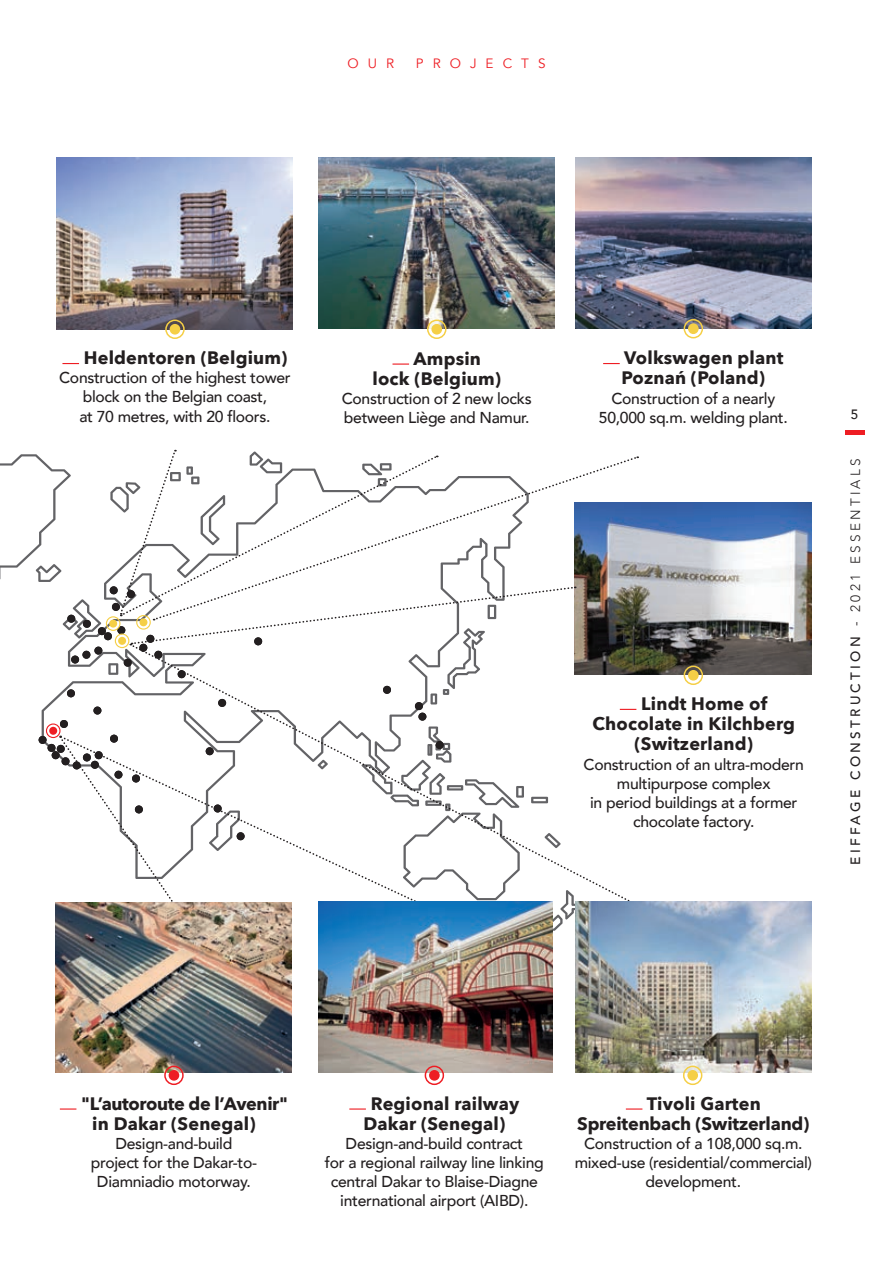
<style>
.page{position:relative;width:893px;height:1276px;background:#fff}
.page>*{position:absolute;margin:0;border:0;box-sizing:border-box;transform-origin:0 0}
.t1{font:700 18px/20.2px "Avenir Next";letter-spacing:.01em;color:#231f20}
.t2{font:700 18px/20.2px "Avenir Next";letter-spacing:-.02em;color:#231f20}
.t3{font:700 18px/20.2px "Avenir Next";letter-spacing:-.01em;color:#231f20}
.t4{font:500 15.75px/19.1px "Avenir";letter-spacing:-.02em;color:#231f20;text-align:center}
.t5{font:500 13.5px "Avenir";letter-spacing:.24em;color:#231f20}
.t6{font:13.5px "Avenir";letter-spacing:.67em;color:#ee1d23}
.s1{font-weight:300}
</style>
<div class="page">
<svg style="left:552px;top:912px;width:24px;height:35px"></svg>
<svg style="left:0;top:454px;width:51px;height:128px"></svg>
<svg style="left:42px;top:468px;width:66px;height:292px"></svg>
<svg style="left:626px;top:1108px;width:16px;height:1px"></svg>
<svg style="left:62px;top:363px;width:17px;height:1px"></svg>
<svg style="left:392px;top:363px;width:17px;height:2px"></svg>
<img style="left:576px;top:158px;width:235px;height:171px">
<img style="left:318px;top:158px;width:236px;height:171px">
<img style="left:57px;top:158px;width:236px;height:171px">
<svg style="left:603px;top:363px;width:17px;height:1px"></svg>
<svg style="left:60px;top:1108px;width:16px;height:1px"></svg>
<svg style="left:349px;top:1108px;width:17px;height:1px"></svg>
<img style="left:576px;top:503px;width:236px;height:171px">
<img style="left:576px;top:456px;width:62px;height:164px">
<svg style="left:59px;top:735px;width:72px;height:107px"></svg>
<div style="left:95px;top:751px;width:8px;height:8px;background:#231f20;border-radius:50%"></div>
<div style="left:73px;top:761px;width:8px;height:8px;background:#231f20;border-radius:50%"></div>
<div style="left:62px;top:757px;width:8px;height:8px;background:#231f20;border-radius:50%"></div>
<div style="left:57px;top:745px;width:8px;height:8px;background:#231f20;border-radius:50%"></div>
<div style="left:60px;top:720px;width:8px;height:8px;background:#231f20;border-radius:50%"></div>
<div style="left:67px;top:689px;width:8px;height:8px;background:#231f20;border-radius:50%"></div>
<div style="left:71px;top:655px;width:8px;height:8px;background:#231f20;border-radius:50%"></div>
<div style="left:82px;top:651px;width:8px;height:8px;background:#231f20;border-radius:50%"></div>
<div style="left:93px;top:706px;width:8px;height:8px;background:#231f20;border-radius:50%"></div>
<div style="left:39px;top:736px;width:8px;height:8px;background:#231f20;border-radius:50%"></div>
<div style="left:91px;top:761px;width:8px;height:8px;background:#231f20;border-radius:50%"></div>
<div style="left:110px;top:734px;width:8px;height:8px;background:#231f20;border-radius:50%"></div>
<div style="left:83px;top:753px;width:8px;height:8px;background:#231f20;border-radius:50%"></div>
<div style="left:48px;top:744px;width:8px;height:8px;background:#231f20;border-radius:50%"></div>
<div style="left:52px;top:751px;width:8px;height:8px;background:#231f20;border-radius:50%"></div>
<div style="left:114px;top:770px;width:8px;height:8px;background:#231f20;border-radius:50%"></div>
<div style="left:104px;top:632px;width:8px;height:8px;background:#231f20;border-radius:50%"></div>
<div style="left:98px;top:627px;width:8px;height:8px;background:#231f20;border-radius:50%"></div>
<div style="left:94px;top:646px;width:8px;height:8px;background:#231f20;border-radius:50%"></div>
<div style="left:67px;top:615px;width:8px;height:8px;background:#231f20;border-radius:50%"></div>
<div style="left:83px;top:620px;width:8px;height:8px;background:#231f20;border-radius:50%"></div>
<svg style="left:131px;top:644px;width:518px;height:268px"></svg>
<svg style="left:108px;top:450px;width:468px;height:252px"></svg>
<div style="left:136px;top:615px;width:15px;height:14px;border:1px solid #f5cf46;border-radius:50%"></div>
<div style="left:139px;top:618px;width:8px;height:8px;background:#f5cf46;border-radius:50%"></div>
<div style="left:106px;top:616px;width:14px;height:15px;border:1px solid #f5cf46;border-radius:50%"></div>
<div style="left:109px;top:619px;width:8px;height:8px;background:#f5cf46;border-radius:50%"></div>
<div style="left:115px;top:633px;width:14px;height:15px;border:1px solid #f5cf46;border-radius:50%"></div>
<div style="left:118px;top:637px;width:8px;height:8px;background:#f5cf46;border-radius:50%"></div>
<div style="left:46px;top:723px;width:15px;height:15px;border:1px solid #ee1d23;border-radius:50%"></div>
<div style="left:49px;top:727px;width:8px;height:8px;background:#ee1d23;border-radius:50%"></div>
<div style="left:165px;top:319px;width:20px;height:20px;border:1px solid #f5cf46;border-radius:50%"></div>
<div style="left:170px;top:324px;width:10px;height:10px;background:#f5cf46;border-radius:50%"></div>
<div style="left:427px;top:319px;width:19px;height:20px;border:1px solid #f5cf46;border-radius:50%"></div>
<div style="left:431px;top:324px;width:11px;height:10px;background:#f5cf46;border-radius:50%"></div>
<div style="left:684px;top:319px;width:19px;height:19px;border:1px solid #f5cf46;border-radius:50%"></div>
<div style="left:688px;top:323px;width:11px;height:11px;background:#f5cf46;border-radius:50%"></div>
<div style="left:684px;top:665px;width:19px;height:20px;border:1px solid #f5cf46;border-radius:50%"></div>
<div style="left:688px;top:670px;width:11px;height:10px;background:#f5cf46;border-radius:50%"></div>
<img style="left:576px;top:902px;width:235px;height:170px">
<img style="left:56px;top:902px;width:236px;height:170px">
<img style="left:318px;top:902px;width:234px;height:170px">
<div style="left:164px;top:1065px;width:20px;height:20px;border:1px solid #ee1d23;border-radius:50%"></div>
<div style="left:169px;top:1070px;width:10px;height:10px;background:#ee1d23;border-radius:50%"></div>
<div style="left:425px;top:1065px;width:19px;height:20px;border:1px solid #ee1d23;border-radius:50%"></div>
<div style="left:429px;top:1070px;width:11px;height:10px;background:#ee1d23;border-radius:50%"></div>
<div style="left:683px;top:1065px;width:19px;height:20px;border:1px solid #f5cf46;border-radius:50%"></div>
<div style="left:687px;top:1070px;width:11px;height:10px;background:#f5cf46;border-radius:50%"></div>
<div style="left:845px;top:430px;width:20px;height:5px;background:#ee1d23"></div>
<p class="t6" style="left:347px;top:56px;width:48px">OUR</p>
<p class="t6" style="left:416px;top:56px;width:131px">PROJECTS</p>
<p class="t1" style="left:84px;top:347px;width:205px">Heldentoren (Belgium)</p>
<p class="t4" style="left:59px;top:367px;width:233px">Construction of the highest tower block on the Belgian coast,<br>at 70 metres, with 20 floors.</p>
<p class="t1" style="left:372px;top:348px;width:130px;text-indent:41px">Ampsin lock (Belgium)</p>
<p class="t4" style="left:342px;top:388px;width:191px;text-align:left">Construction of 2 new locks between Liège and Namur.</p>
<p class="t1" style="left:622px;top:347px;width:163px">Volkswagen plant<br>Poznań (Poland)</p>
<p class="t4" style="left:599px;top:387px;width:190px">Construction of a nearly<br>50,000 sq.m. welding plant.</p>
<p class="t1" style="left:641px;top:693px;width:128px">Lindt Home of</p>
<p class="t1" style="left:593px;top:713px;width:204px">Chocolate in Kilchberg</p>
<p class="t1" style="left:635px;top:734px;width:120px">(Switzerland)</p>
<p class="t4" style="left:584px;top:753px;width:222px">Construction of an ultra-modern multipurpose complex<br>in period buildings at a former chocolate factory.</p>
<p class="t5" style="left:851px;top:402px;width:9px">5</p>
<p class="t5" style="left:844px;top:864px;width:407px;rotate:-90deg">EIFFAGE CONSTRUCTION <span class="s1">- 2021 ESSENTIALS</span></p>
<p class="t2" style="left:92px;top:1093px;width:197px;text-indent:-11px">"L’autoroute de l’Avenir" in Dakar (Senegal)</p>
<p class="t4" style="left:91px;top:1133px;width:168px">Design-and-build project for the Dakar-to-<br>Diamniadio motorway.</p>
<p class="t1" style="left:363px;top:1093px;width:158px;text-indent:7px">Regional railway<br>Dakar (Senegal)</p>
<p class="t4" style="left:325px;top:1133px;width:220px">Design-and-build contract<br>for a regional railway line linking central Dakar to Blaise-Diagne international airport (AIBD).</p>
<p class="t3" style="left:577px;top:1093px;width:234px;text-indent:70px">Tivoli Garten<br>Spreitenbach (Switzerland)</p>
<p class="t4" style="left:575px;top:1133px;width:239px">Construction of a 108,000 sq.m. mixed-use (residential/commercial) development.</p>
</div>
